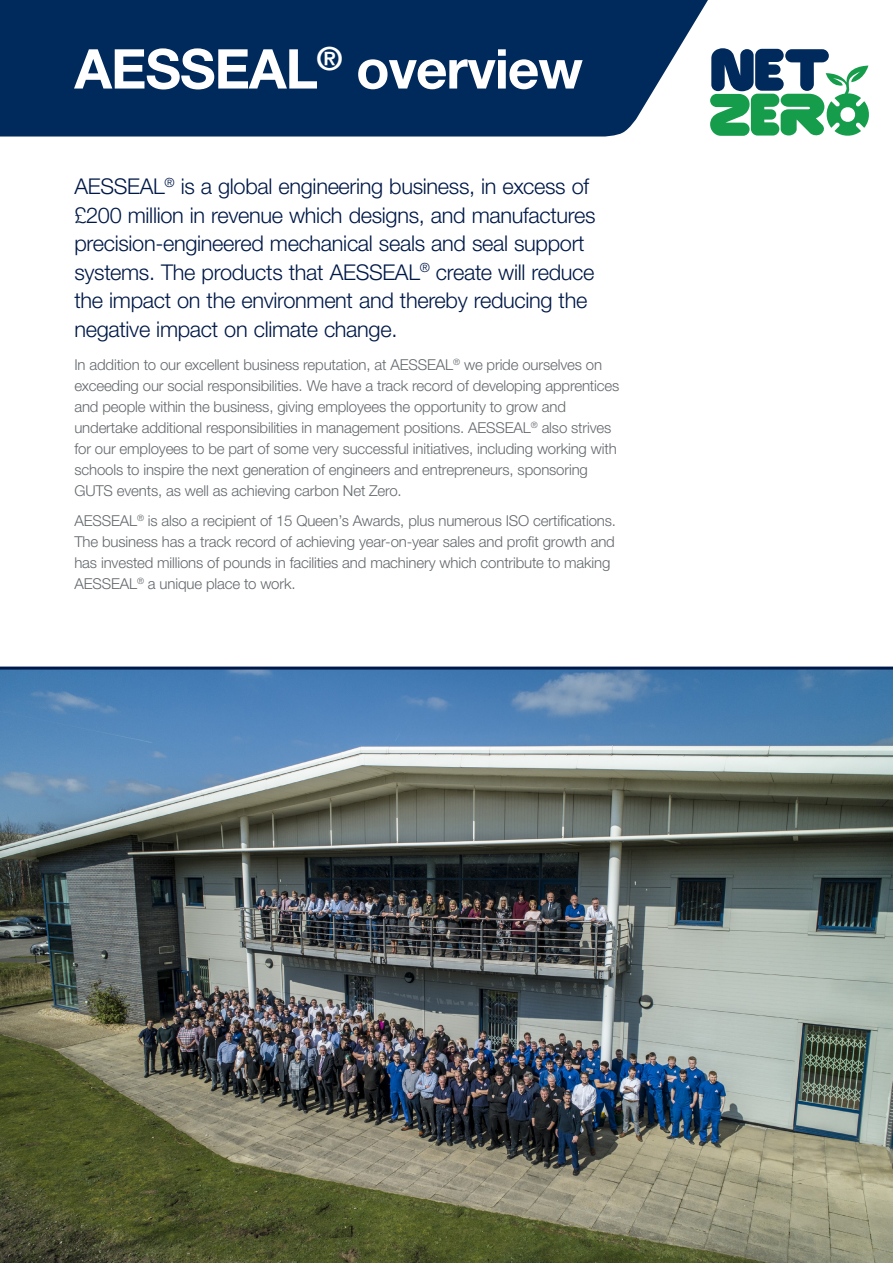
<style>
.page{position:relative;width:893px;height:1263px;background:#fff}
.page>*{position:absolute;margin:0;border:0;box-sizing:border-box;transform-origin:0 0}
.Quote_Blue{font:700 54.9px "Helvetica Neue LTW1 G";letter-spacing:-.02em;color:#fff}
.Subline{font:300 21.75px/28.5px "Helvetica Neue LTW1 G";letter-spacing:-.015em;color:#001948}
.Body_copy{font:300 15px/21px "Helvetica Neue LTW1 G";letter-spacing:-.01em;color:#64696d}
</style>
<div class="page">
<div style="left:0;top:0;width:708px;height:137px;background:#00295c"></div>
<img style="left:0;top:666px;width:893px;height:597px">
<svg style="left:710px;top:48px;width:159px;height:88px"></svg>
<p class="Quote_Blue" style="left:74px;top:35px;width:510px">AESSEAL<sup>®</sup> overview</p>
<p class="Subline" style="left:74px;top:172px;width:523px">AESSEAL<sup>®</sup> is a global engineering business, in excess of £200 million in revenue which designs, and manufactures precision-engineered mechanical seals and seal support systems. The products that AESSEAL<sup>®</sup> create will reduce the impact on the environment and thereby reducing the negative impact on climate change.</p>
<p class="Body_copy" style="left:74px;top:354px;width:546px">In addition to our excellent business reputation, at AESSEAL<sup>®</sup> we pride ourselves on exceeding our social responsibilities. We have a track record of developing apprentices and people within the business, giving employees the opportunity to grow and undertake additional responsibilities in management positions. AESSEAL<sup>®</sup> also strives for our employees to be part of some very successful initiatives, including working with schools to inspire the next generation of engineers and entrepreneurs, sponsoring GUTS events, as well as achieving carbon Net Zero.</p>
<p class="Body_copy" style="left:74px;top:510px;width:543px">AESSEAL<sup>®</sup> is also a recipient of 15 Queen’s Awards, plus numerous ISO certifications.<br>The business has a track record of achieving year-on-year sales and profit growth and has invested millions of pounds in facilities and machinery which contribute to making AESSEAL<sup>®</sup> a unique place to work.</p>
</div>
